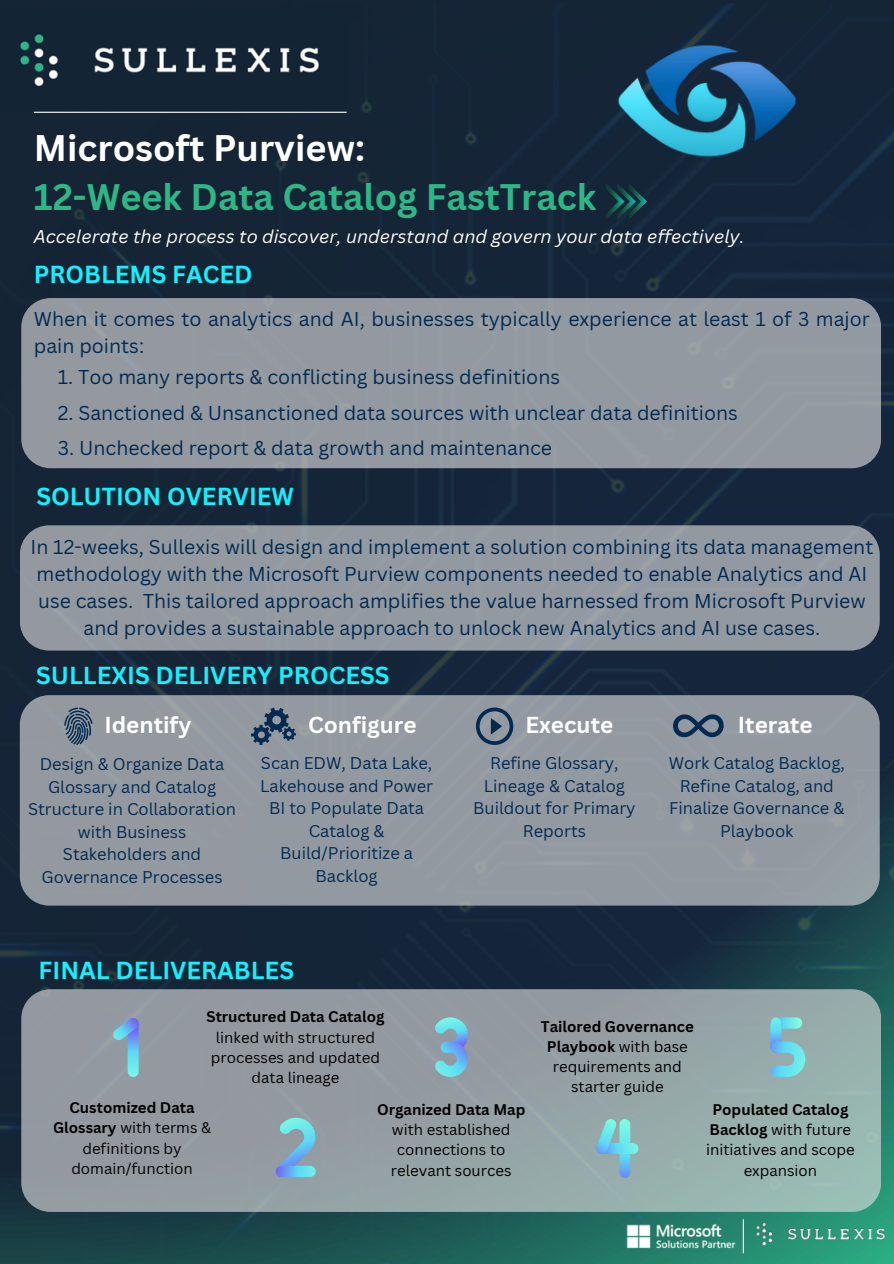
<style>
.page{position:relative;width:894px;height:1264px;background:#fff}
.page>*{position:absolute;margin:0;border:0;box-sizing:border-box;transform-origin:0 0}
.t1{font:700 36px/49.5px "Canva Sans";color:#2eb786}
.t2{font:700 24px "Canva Sans";color:#12f1ff}
.t3{font:700 22.5px "Canva Sans";color:#fff}
.t4{font:19.5px/27px "Canva Sans";color:#022b52;text-align:center}
.t5{font:italic 18px "Canva Sans";color:#fff}
.t6{font:16.5px/22.5px "Canva Sans";color:#022b52;text-align:center}
.t7{font:15px/20.2px "Canva Sans";color:#000;text-align:center}
.s1{color:#fff}
.s2{font-weight:700}
</style>
<div class="page">
<img style="left:0;top:4px;width:893px;height:1259px">
<img style="left:0;top:8px;width:346px;height:105px">
<hr style="left:34px;top:112px;width:312px;height:1px;background:#fff">
<div style="left:20px;top:695px;width:859px;height:210px;background:#9399a0;border-radius:29px"></div>
<img style="left:449px;top:0;width:444px;height:248px">
<div style="left:21px;top:989px;width:859px;height:222px;background:linear-gradient(to right,#92949c,#97b0ad);border-radius:29px"></div>
<hr style="left:742px;top:1219px;width:1px;height:34px;background:#fff">
<div style="left:20px;top:525px;width:859px;height:125px;background:#9399a0;border-radius:29px"></div>
<img style="left:750px;top:1217px;width:142px;height:36px">
<svg style="left:251px;top:707px;width:45px;height:37px"></svg>
<svg style="left:475px;top:707px;width:38px;height:37px"></svg>
<svg style="left:64px;top:707px;width:28px;height:37px"></svg>
<svg style="left:673px;top:714px;width:51px;height:24px"></svg>
<svg style="left:128px;top:1018px;width:11px;height:58px"></svg>
<svg style="left:112px;top:1017px;width:27px;height:23px"></svg>
<svg style="left:275px;top:1117px;width:40px;height:59px;background:#7cb4ca"></svg>
<svg style="left:434px;top:1017px;width:34px;height:59px;background:#78b7d0"></svg>
<svg style="left:619px;top:1119px;width:11px;height:58px"></svg>
<svg style="left:596px;top:1142px;width:42px;height:11px"></svg>
<svg style="left:595px;top:1118px;width:21px;height:35px"></svg>
<svg style="left:770px;top:1017px;width:32px;height:11px"></svg>
<svg style="left:770px;top:1017px;width:11px;height:35px"></svg>
<svg style="left:770px;top:1041px;width:35px;height:35px"></svg>
<img style="left:626px;top:1182px;width:109px;height:81px">
<div style="left:21px;top:298px;width:859px;height:170px;background:#9399a0;border-radius:29px"></div>
<img style="left:606px;top:183px;width:40px;height:36px">
<h1 class="t1" style="left:34px;top:122px;width:563px"><span class="s1">Microsoft Purview:<br></span>12-Week Data Catalog FastTrack</h1>
<h2 class="t5" style="left:34px;top:224px;width:712px">Accelerate the process to discover, understand and govern your data effectively.</h2>
<p class="t2" style="left:34px;top:257px;width:220px">PROBLEMS FACED</p>
<p class="t4" style="left:34px;top:304px;width:837px;text-align:left">When it comes to analytics and AI, businesses typically experience at least 1 of 3 major pain points:</p>
<h2 class="t4" style="left:58px;top:363px;width:503px">1. Too many reports &amp; conflicting business definitions</h2>
<p class="t4" style="left:58px;top:398px;width:681px">2. Sanctioned &amp; Unsanctioned data sources with unclear data definitions</p>
<p class="t4" style="left:58px;top:434px;width:495px">3. Unchecked report &amp; data growth and maintenance</p>
<h4 class="t2" style="left:36px;top:479px;width:259px">SOLUTION OVERVIEW</h4>
<p class="t4" style="left:31px;top:533px;width:844px">In 12-weeks, Sullexis will design and implement a solution combining its data management methodology with the Microsoft Purview components needed to enable Analytics and AI use cases. This tailored approach amplifies the value harnessed from Microsoft Purview and provides a sustainable approach to unlock new Analytics and AI use cases.</p>
<h4 class="t2" style="left:36px;top:658px;width:355px">SULLEXIS DELIVERY PROCESS</h4>
<h4 class="t3" style="left:104px;top:708px;width:88px">Identify</h4>
<h2 class="t3" style="left:308px;top:708px;width:110px">Configure</h2>
<h4 class="t3" style="left:525px;top:708px;width:89px">Execute</h4>
<h2 class="t3" style="left:737px;top:708px;width:76px">Iterate</h2>
<h3 class="t6" style="left:28px;top:752px;width:209px">Design &amp; Organize Data<br>Glossary and Catalog<br>Structure in Collaboration with Business<br>Stakeholders and<br>Governance Processes</h3>
<p class="t6" style="left:260px;top:751px;width:174px">Scan EDW, Data Lake,<br>Lakehouse and Power<br>BI to Populate Data<br>Catalog &amp;<br>Build/Prioritize a<br>Backlog</p>
<p class="t6" style="left:473px;top:751px;width:164px">Refine Glossary,<br>Lineage &amp; Catalog<br>Buildout for Primary<br>Reports</p>
<h3 class="t6" style="left:668px;top:751px;width:177px">Work Catalog Backlog,<br>Refine Catalog, and<br>Finalize Governance &amp;<br>Playbook</h3>
<h4 class="t2" style="left:39px;top:953px;width:257px">FINAL DELIVERABLES</h4>
<p class="t7" style="left:206px;top:1006px;width:179px"><span class="s2">Structured Data Catalog </span>linked with structured processes and updated data lineage</p>
<h3 class="t7" style="left:540px;top:1015px;width:154px"><span class="s2">Tailored Governance<br>Playbook</span> with base requirements and starter guide</h3>
<p class="t7" style="left:377px;top:1098px;width:150px"><span class="s2">Organized Data Map </span>with established connections to relevant sources</p>
<h3 class="t7" style="left:706px;top:1098px;width:150px"><span class="s2">Populated Catalog<br>Backlog</span> with future initiatives and scope expansion</h3>
<p class="t7" style="left:53px;top:1097px;width:160px"><span class="s2">Customized Data<br>Glossary</span> with terms &amp; definitions by domain/function</p>
</div>
